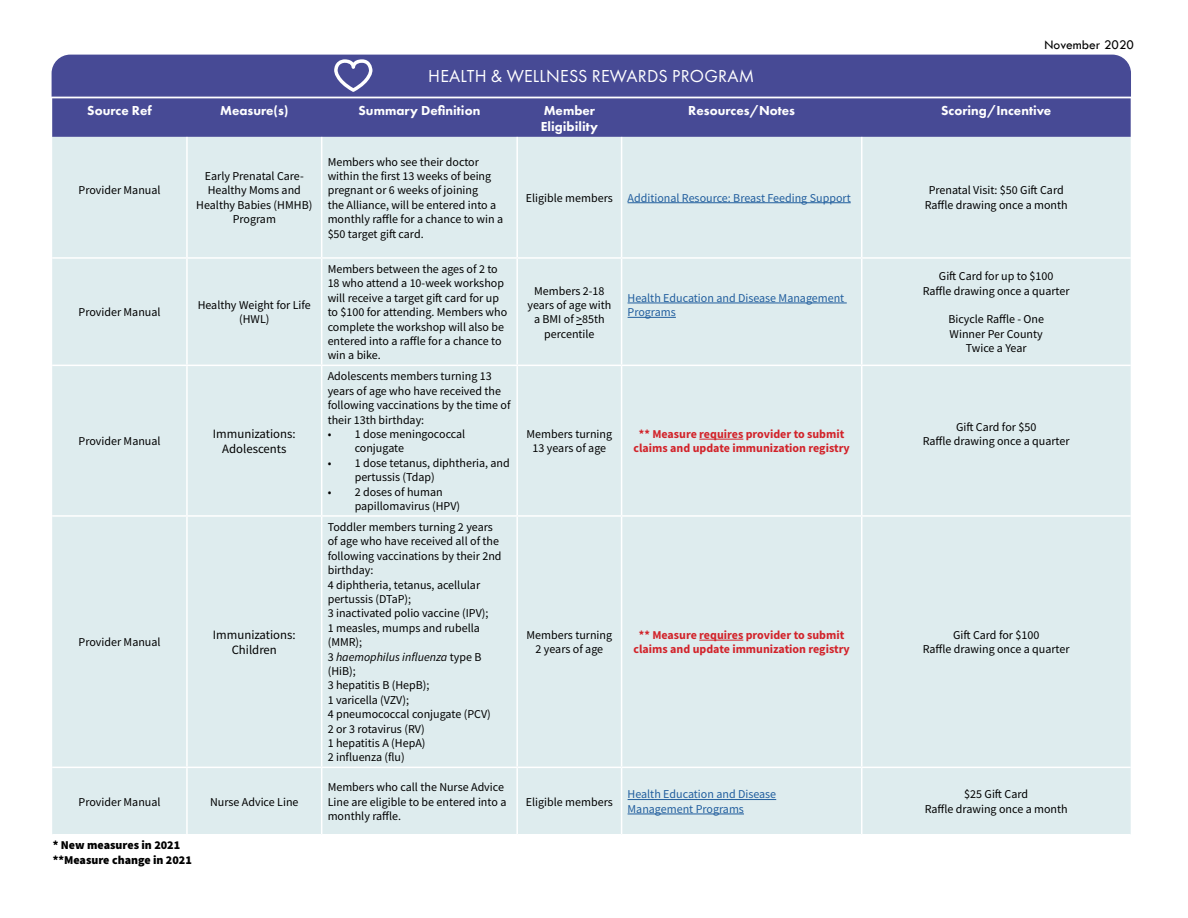
<style>
.page{position:relative;width:1188px;height:918px;background:#fff}
.page>*{position:absolute;margin:0;border:0;box-sizing:border-box;transform-origin:0 0}
.t1{font:18px "Futura PT";letter-spacing:.01em;color:#fff}
.t2{font:800 13.5px/16.2px "Futura PT";color:#fff}
.t3{font:13.5px "Tw Cen";color:#000}
.t4{font:12.75px/15.3px "Source Sans Pro";color:#000;text-align:center}
.t5{font:12px/14.4px "Source Sans Pro";color:#000;text-align:center}
.t6{font:12px/14.4px "Source Sans Pro";color:#215e9e}
.t7{font:700 12px/14.4px "Source Sans Pro";color:#d2232a;text-align:center}
.t8{font:900 12px/14.4px "Source Sans Pro";color:#000}
.s1{font-style:italic}
.s2{color:#000}
</style>
<div class="page">
<div style="left:51px;top:54px;width:1080px;height:43px;background:#474a95"></div>
<div style="left:52px;top:98px;width:1079px;height:39px;background:#474a95"></div>
<div style="left:52px;top:137px;width:569px;height:120px;background:#deecee"></div>
<div style="left:622px;top:137px;width:509px;height:120px;background:#deecee"></div>
<div style="left:52px;top:259px;width:1079px;height:575px;background:#deecee"></div>
<hr style="left:186px;top:137px;width:2px;height:120px;background:#fff">
<hr style="left:321px;top:137px;width:1px;height:120px;background:#fff">
<hr style="left:516px;top:137px;width:2px;height:120px;background:#fff">
<hr style="left:861px;top:137px;width:1px;height:120px;background:#fff">
<hr style="left:321px;top:259px;width:1px;height:106px;background:#fff">
<hr style="left:516px;top:259px;width:2px;height:106px;background:#fff">
<hr style="left:621px;top:259px;width:1px;height:106px;background:#fff">
<hr style="left:861px;top:259px;width:1px;height:106px;background:#fff">
<hr style="left:187px;top:365px;width:135px;height:1px;background:#fff">
<hr style="left:322px;top:365px;width:195px;height:1px;background:#fff">
<hr style="left:321px;top:366px;width:1px;height:149px;background:#fff">
<hr style="left:517px;top:365px;width:105px;height:1px;background:#fff">
<hr style="left:516px;top:366px;width:2px;height:149px;background:#fff">
<hr style="left:622px;top:365px;width:240px;height:1px;background:#fff">
<hr style="left:621px;top:366px;width:1px;height:149px;background:#fff">
<hr style="left:862px;top:365px;width:269px;height:1px;background:#fff">
<hr style="left:861px;top:366px;width:1px;height:149px;background:#fff">
<hr style="left:187px;top:515px;width:135px;height:2px;background:#fff">
<hr style="left:322px;top:515px;width:195px;height:2px;background:#fff">
<hr style="left:321px;top:517px;width:1px;height:250px;background:#fff">
<hr style="left:517px;top:515px;width:105px;height:2px;background:#fff">
<hr style="left:516px;top:517px;width:2px;height:250px;background:#fff">
<hr style="left:622px;top:515px;width:240px;height:2px;background:#fff">
<hr style="left:621px;top:517px;width:1px;height:250px;background:#fff">
<hr style="left:862px;top:515px;width:269px;height:2px;background:#fff">
<hr style="left:861px;top:517px;width:1px;height:250px;background:#fff">
<hr style="left:187px;top:767px;width:135px;height:1px;background:#fff">
<hr style="left:322px;top:767px;width:195px;height:1px;background:#fff">
<hr style="left:321px;top:768px;width:1px;height:66px;background:#fff">
<hr style="left:517px;top:767px;width:105px;height:1px;background:#fff">
<hr style="left:516px;top:768px;width:2px;height:66px;background:#fff">
<hr style="left:622px;top:767px;width:240px;height:1px;background:#fff">
<hr style="left:621px;top:768px;width:1px;height:66px;background:#fff">
<hr style="left:862px;top:767px;width:269px;height:1px;background:#fff">
<hr style="left:861px;top:768px;width:1px;height:66px;background:#fff">
<hr style="left:186px;top:259px;width:2px;height:106px;background:#fff">
<hr style="left:52px;top:365px;width:135px;height:1px;background:#fff">
<hr style="left:186px;top:366px;width:2px;height:149px;background:#fff">
<hr style="left:52px;top:515px;width:135px;height:2px;background:#fff">
<hr style="left:186px;top:517px;width:2px;height:250px;background:#fff">
<hr style="left:52px;top:767px;width:135px;height:1px;background:#fff">
<hr style="left:186px;top:768px;width:2px;height:66px;background:#fff">
<hr style="left:628px;top:202px;width:223px;height:1px;background:#215e9e">
<hr style="left:628px;top:303px;width:219px;height:1px;background:#215e9e">
<hr style="left:628px;top:317px;width:48px;height:1px;background:#215e9e">
<hr style="left:699px;top:439px;width:44px;height:1px;background:#d2232a">
<hr style="left:699px;top:640px;width:44px;height:1px;background:#d2232a">
<hr style="left:628px;top:799px;width:148px;height:1px;background:#215e9e">
<hr style="left:628px;top:814px;width:116px;height:1px;background:#215e9e">
<svg style="left:334px;top:59px;width:38px;height:33px"></svg>
<h1 class="t1" style="left:428px;top:65px;width:328px">HEALTH &amp; WELLNESS REWARDS PROGRAM</h1>
<p class="t3" style="left:1045px;top:37px;width:91px">November 2020</p>
<p class="t2" style="left:87px;top:102px;width:66px">Source Ref</p>
<p class="t2" style="left:220px;top:102px;width:70px">Measure(s)</p>
<p class="t2" style="left:359px;top:102px;width:123px">Summary Definition</p>
<p class="t2" style="left:541px;top:102px;width:59px">Member<br>Eligibility</p>
<p class="t2" style="left:688px;top:102px;width:108px">Resources/Notes</p>
<p class="t2" style="left:941px;top:102px;width:112px">Scoring/Incentive</p>
<p class="t5" style="left:79px;top:183px;width:83px">Provider Manual</p>
<p class="t5" style="left:196px;top:169px;width:118px">Early Prenatal Care-<br>Healthy Moms and<br>Healthy Babies (HMHB)<br>Program</p>
<p class="t5" style="left:79px;top:305px;width:83px">Provider Manual</p>
<p class="t5" style="left:198px;top:298px;width:115px">Healthy Weight for Life (HWL)</p>
<p class="t5" style="left:79px;top:434px;width:83px">Provider Manual</p>
<p class="t4" style="left:213px;top:426px;width:84px">Immunizations:<br>Adolescents</p>
<p class="t5" style="left:79px;top:635px;width:83px">Provider Manual</p>
<p class="t4" style="left:213px;top:627px;width:84px">Immunizations:<br>Children</p>
<p class="t5" style="left:79px;top:794px;width:83px">Provider Manual</p>
<p class="t5" style="left:210px;top:794px;width:90px">Nurse Advice Line</p>
<p class="t8" style="left:53px;top:838px;width:141px">* New measures in 2021 **Measure change in 2021</p>
<p class="t5" style="left:328px;top:154px;width:177px;text-align:left">Members who see their doctor within the first 13 weeks of being pregnant or 6 weeks of joining<br>the Alliance, will be entered into a monthly raffle for a chance to win a $50 target gift card.</p>
<p class="t5" style="left:328px;top:262px;width:181px;text-align:left">Members between the ages of 2 to<br>18 who attend a 10-week workshop will receive a target gift card for up to $100 for attending. Members who complete the workshop will also be entered into a raffle for a chance to win a bike.</p>
<p class="t5" style="left:328px;top:369px;width:184px;text-align:left">Adolescents members turning 13 years of age who have received the following vaccinations by the time of their 13th birthday:</p>
<p class="t5" style="left:355px;top:427px;width:112px;text-align:left;text-indent:-27px">• 1 dose meningococcal conjugate</p>
<p class="t5" style="left:355px;top:456px;width:157px;text-align:left;text-indent:-27px">• 1 dose tetanus, diphtheria, and pertussis (Tdap)</p>
<p class="t5" style="left:355px;top:484px;width:107px;text-align:left;text-indent:-27px">• 2 doses of human papillomavirus (HPV)</p>
<p class="t5" style="left:328px;top:520px;width:175px;text-align:left">Toddler members turning 2 years of age who have received all of the following vaccinations by their 2nd birthday:<br>4 diphtheria, tetanus, acellular pertussis (DTaP);<br>3 inactivated polio vaccine (IPV);<br>1 measles, mumps and rubella (MMR);<br>3 <span class="s1">haemophilus influenza</span> type B (HiB);<br>3 hepatitis B (HepB);<br>1 varicella (VZV);<br>4 pneumococcal conjugate (PCV)<br>2 or 3 rotavirus (RV)<br>1 hepatitis A (HepA)<br>2 influenza (flu)</p>
<p class="t5" style="left:328px;top:780px;width:180px;text-align:left">Members who call the Nurse Advice<br>Line are eligible to be entered into a monthly raffle.</p>
<p class="t6" style="left:526px;top:190px;width:326px"><span class="s2">Eligible members</span> Additional Resource: Breast Feeding Support</p>
<p class="t5" style="left:925px;top:183px;width:145px">Prenatal Visit: $50 Gift Card<br>Raffle drawing once a month</p>
<p class="t5" style="left:528px;top:283px;width:85px">Members 2-18 years of age with a BMI of &gt;85th percentile</p>
<p class="t6" style="left:628px;top:291px;width:218px">Health Education and Disease Management<br>Programs</p>
<p class="t5" style="left:923px;top:269px;width:148px">Gift Card for up to $100<br>Raffle drawing once a quarter</p>
<p class="t5" style="left:948px;top:312px;width:97px">Bicycle Raffle - One<br>Winner Per County<br>Twice a Year</p>
<p class="t5" style="left:527px;top:427px;width:87px">Members turning<br>13 years of age</p>
<p class="t7" style="left:634px;top:427px;width:218px">** Measure requires provider to submit claims and update immunization registry</p>
<p class="t5" style="left:923px;top:420px;width:148px">Gift Card for $50<br>Raffle drawing once a quarter</p>
<p class="t5" style="left:527px;top:628px;width:87px">Members turning<br>2 years of age</p>
<p class="t7" style="left:634px;top:628px;width:218px">** Measure requires provider to submit claims and update immunization registry</p>
<p class="t5" style="left:923px;top:628px;width:148px">Gift Card for $100<br>Raffle drawing once a quarter</p>
<p class="t5" style="left:526px;top:794px;width:88px">Eligible members</p>
<p class="t6" style="left:628px;top:787px;width:150px">Health Education and Disease<br>Management Programs</p>
<p class="t5" style="left:925px;top:787px;width:145px">$25 Gift Card<br>Raffle drawing once a month</p>
</div>
